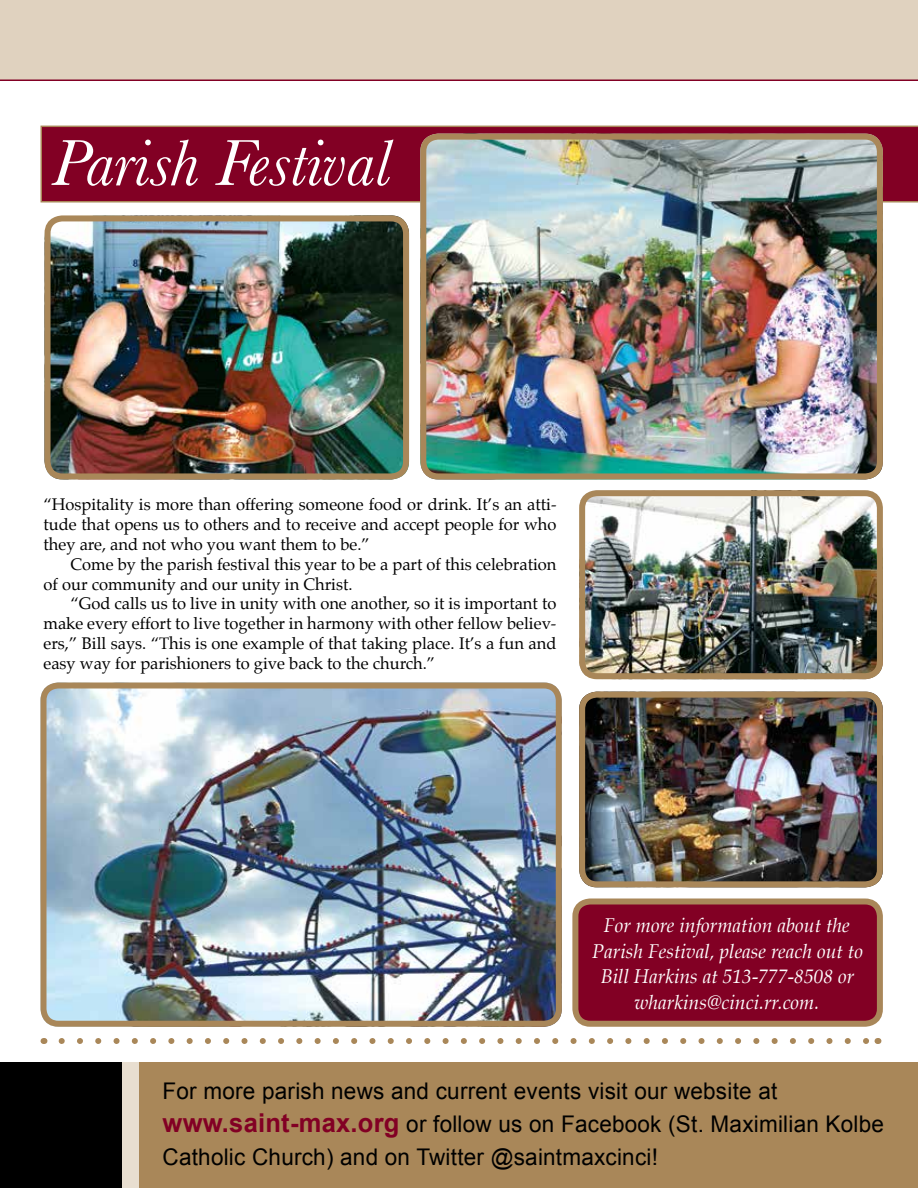
<style>
.page{position:relative;width:918px;height:1188px;background:#fff}
.page>*{position:absolute;margin:0;border:0;box-sizing:border-box;transform-origin:0 0}
.t1{font:italic 67.5px "Baskerville";color:#fff}
.t2{font:22.95px/33px "Arial";letter-spacing:.01em;color:#000}
.t3{font:italic 19.5px/25.5px "Palatino";color:#fff;text-align:center}
.t4{font:16.5px/19.8px "Palatino";color:#000;text-align:justify}
.s1{font-weight:700;font-size:25.95px;color:#820024}
</style>
<div class="page">
<div style="left:0;top:0;width:918px;height:81px;background:#e0d2bf"></div>
<hr style="left:0;top:80px;width:918px;height:1px;background:#820024">
<svg style="left:40px;top:126px;width:878px;height:76px;background:#840727"></svg>
<svg style="left:62px;top:1038px;width:806px;height:6px"></svg>
<div style="left:575px;top:902px;width:305px;height:122px;background:#820024;border-radius:15px"></div>
<div style="left:572px;top:899px;width:311px;height:128px;border:6px solid #a98759;border-radius:15px"></div>
<img style="left:586px;top:692px;width:290px;height:195px">
<div style="left:579px;top:692px;width:304px;height:195px;border:6px solid #a98759;border-radius:15px"></div>
<img style="left:47px;top:683px;width:508px;height:337px">
<div style="left:40px;top:683px;width:522px;height:344px;border:6px solid #a98759;border-radius:15px"></div>
<img style="left:45px;top:222px;width:357px;height:257px">
<div style="left:45px;top:215px;width:364px;height:264px;border:6px solid #a98759;border-radius:15px"></div>
<img style="left:586px;top:497px;width:290px;height:175px">
<div style="left:579px;top:490px;width:304px;height:189px;border:6px solid #a98759;border-radius:15px"></div>
<img style="left:420px;top:134px;width:463px;height:345px">
<div style="left:420px;top:134px;width:463px;height:345px;border:6px solid #a98759;border-radius:15px"></div>
<div style="left:0;top:1063px;width:121px;height:125px;background:#000"></div>
<div style="left:139px;top:1063px;width:779px;height:125px;background:#a98759"></div>
<h1 class="t1" style="left:52px;top:123px;width:340px">Parish Festival</h1>
<p class="t4" style="left:44px;top:495px;width:515px">“Hospitality is more than offering someone food or drink. It’s an atti&shy;tude that opens us to others and to receive and accept people for who they are, and not who you want them to be.”</p>
<p class="t4" style="left:44px;top:554px;width:514px;text-indent:27px">Come by the parish festival this year to be a part of this celebration of our community and our unity in Christ.</p>
<p class="t4" style="left:44px;top:594px;width:515px;text-indent:27px">“God calls us to live in unity with one another, so it is important to make every effort to live together in harmony with other fellow believ&shy;ers,” Bill says. “This is one example of that taking place. It’s a fun and easy way for parishioners to give back to the church.”</p>
<p class="t3" style="left:592px;top:913px;width:272px">For more information about the<br>Parish Festival, please reach out to<br>Bill Harkins at 513-777-8508 or wharkins@cinci.rr.com.</p>
<h2 class="t2" style="left:163px;top:1074px;width:723px">For more parish news and current events visit our website at <span class="s1">www.saint-max.org</span> or follow us on Facebook (St. Maximilian Kolbe<br>Catholic Church) and on Twitter @saintmaxcinci!</h2>
</div>
